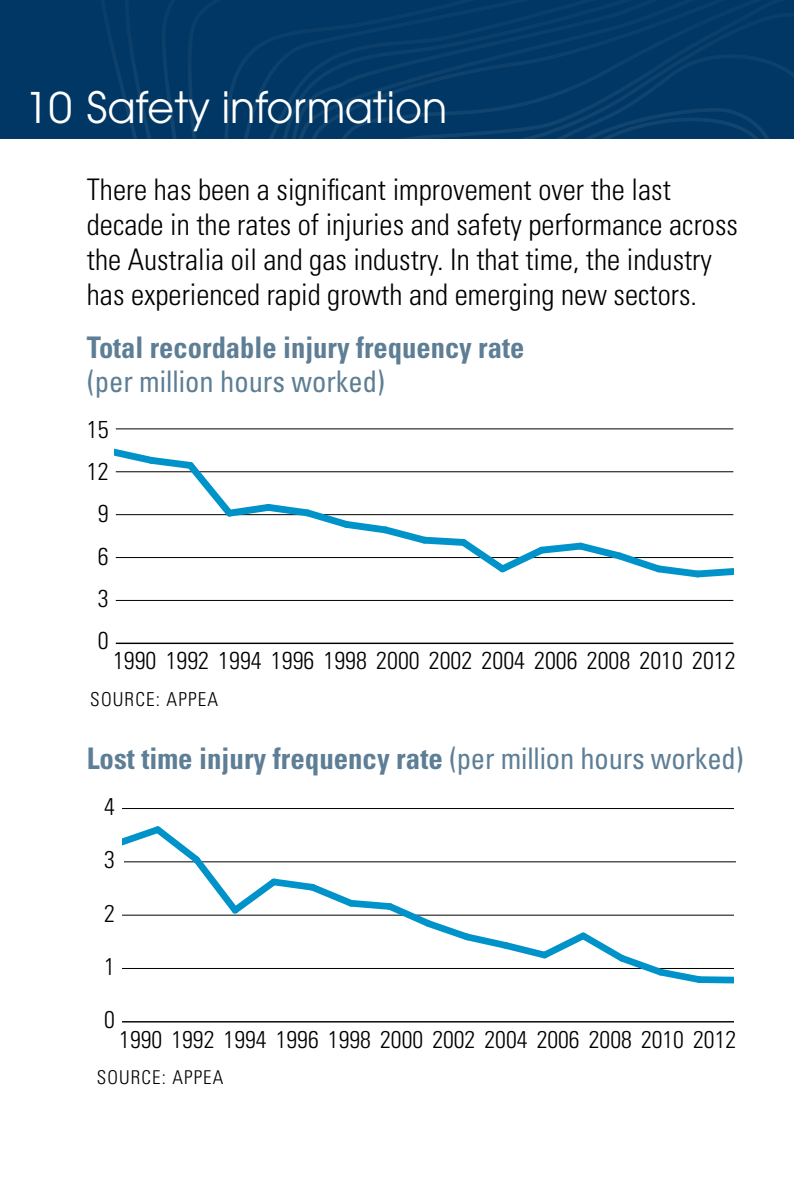
<style>
.page{position:relative;width:794px;height:1191px;background:#fff}
.page>*{position:absolute;margin:0;border:0;box-sizing:border-box;transform-origin:0 0}
.t1{font:42.7px "Avant Garde";color:#fff;scale:.96 1}
.t2{font:300 condensed 29.75px/35px "Univers LT Std";color:#000}
.t3{font:700 condensed 29.75px "Univers LT Std";color:#5d7e95}
.t4{font:700 condensed 29.75px "Univers LT Std";color:#5d7e95;scale:.96 1}
.t5{font:condensed 29.75px "Univers LT Std";color:#5d7e95;scale:.96 1}
.t6{font:300 condensed 24.5px/42.4px "Univers LT Std";color:#000}
.t7{font:300 condensed 24.15px/52.9px "Univers LT Std";color:#000}
.t8{font:300 condensed 19.25px "Univers LT Std";letter-spacing:.06em;color:#000}
.t9{font:300 condensed 18.9px "Univers LT Std";letter-spacing:.06em;color:#000}
.s1{font-size:42px}
.s2{font-weight:400}
</style>
<div class="page">
<svg style="left:0;top:0;width:794px;height:139px;background:#023865"></svg>
<hr style="left:116px;top:428px;width:617px;height:1px;background:#000">
<hr style="left:116px;top:600px;width:617px;height:1px;background:#000">
<hr style="left:116px;top:642px;width:617px;height:2px;background:#000">
<svg style="left:115px;top:448px;width:618px;height:130px"></svg>
<hr style="left:122px;top:914px;width:612px;height:1px;background:#000">
<hr style="left:124px;top:861px;width:612px;height:1px;background:#000">
<hr style="left:122px;top:808px;width:612px;height:1px;background:#000">
<hr style="left:122px;top:968px;width:612px;height:1px;background:#000">
<hr style="left:122px;top:1021px;width:612px;height:1px;background:#000">
<svg style="left:122px;top:826px;width:611px;height:158px"></svg>
<div style="left:699px;top:976px;width:34px;height:7px;background:#0093c9"></div>
<h1 class="t1" style="left:25px;top:82px;width:441px"><span class="s1">10</span> Safety information</h1>
<p class="t2" style="left:87px;top:172px;width:652px">There has been a significant improvement over the last decade in the rates of injuries and safety performance across the Australia oil and gas industry. In that time, the industry has experienced rapid growth and emerging new sectors.</p>
<p class="t4" style="left:87px;top:329px;width:457px">Total recordable injury frequency rate</p>
<p class="t5" style="left:87px;top:362px;width:312px">(per million hours worked)</p>
<p class="t6" style="left:87px;top:408px;width:23px">15</p>
<p class="t6" style="left:87px;top:450px;width:23px">12</p>
<p class="t6" style="left:98px;top:492px;width:12px">9</p>
<p class="t6" style="left:98px;top:535px;width:12px">6<br>3</p>
<p class="t6" style="left:98px;top:619px;width:12px">0</p>
<p class="t6" style="left:113px;top:639px;width:624px">1990 1992 1994 1996 1998 2000 2002 2004 2006 2008 2010 2012</p>
<p class="t8" style="left:90px;top:688px;width:129px">SOURCE: APPEA</p>
<p class="t3" style="left:87px;top:740px;width:658px">Lost time injury frequency rate <span class="s2">(per million hours worked)</span></p>
<p class="t7" style="left:104px;top:779px;width:12px">4</p>
<p class="t7" style="left:104px;top:832px;width:12px">3</p>
<p class="t7" style="left:104px;top:886px;width:12px">2<br>1</p>
<p class="t7" style="left:104px;top:992px;width:12px">0</p>
<p class="t7" style="left:119px;top:1012px;width:618px">1990 1992 1994 1996 1998 2000 2002 2004 2006 2008 2010 2012</p>
<p class="t9" style="left:97px;top:1066px;width:128px">SOURCE: APPEA</p>
</div>
